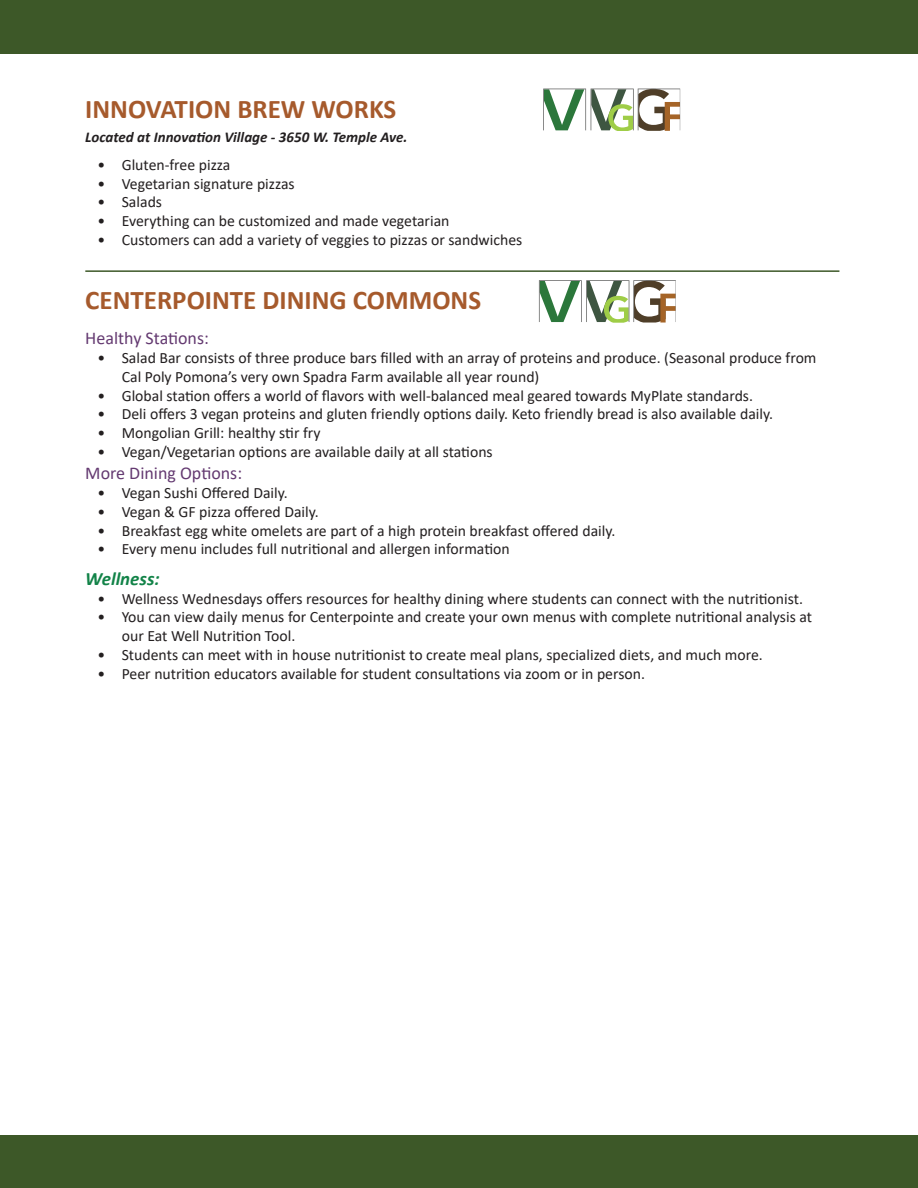
<style>
.page{position:relative;width:918px;height:1188px;background:#fff}
.page>*{position:absolute;margin:0;border:0;box-sizing:border-box;transform-origin:0 0}
.t1{font:700 27px "Calibri";color:#a65a2c}
.t2{font:italic 700 18.9px "Calibri";color:#128348}
.t3{font:18px "Calibri";color:#643a71}
.t4{font:15.75px/18.9px "Calibri";color:#231f20}
.t5{font:italic 700 15px "Calibri";color:#231f20}
</style>
<div class="page">
<div style="left:0;top:0;width:918px;height:54px;background:#3d5828"></div>
<div style="left:0;top:1136px;width:918px;height:52px;background:#3d5828"></div>
<hr style="left:85px;top:270px;width:754px;height:2px;background:#3d5828">
<svg style="left:539px;top:280px;width:137px;height:42px"></svg>
<svg style="left:543px;top:89px;width:137px;height:41px"></svg>
<p class="t1" style="left:85px;top:90px;width:313px">INNOVATION BREW WORKS</p>
<p class="t5" style="left:85px;top:126px;width:324px">Located at Innovation Village - 3650 W. Temple Ave.</p>
<p class="t4" style="left:97px;top:155px;width:134px">• Gluten-free pizza</p>
<p class="t4" style="left:97px;top:173px;width:199px">• Vegetarian signature pizzas</p>
<p class="t4" style="left:97px;top:192px;width:66px">• Salads</p>
<p class="t4" style="left:97px;top:211px;width:354px">• Everything can be customized and made vegetarian</p>
<p class="t4" style="left:97px;top:230px;width:426px">• Customers can add a variety of veggies to pizzas or sandwiches</p>
<p class="t1" style="left:85px;top:281px;width:397px">CENTERPOINTE DINING COMMONS</p>
<p class="t3" style="left:85px;top:325px;width:125px">Healthy Stations:</p>
<p class="t4" style="left:122px;top:348px;width:696px;text-indent:-24px">• Salad Bar consists of three produce bars filled with an array of proteins and produce. (Seasonal produce from<br>Cal Poly Pomona’s very own Spadra Farm available all year round)</p>
<p class="t4" style="left:97px;top:386px;width:657px">• Global station offers a world of flavors with well-balanced meal geared towards MyPlate standards.</p>
<p class="t4" style="left:97px;top:404px;width:677px">• Deli offers 3 vegan proteins and gluten friendly options daily. Keto friendly bread is also available daily.</p>
<p class="t4" style="left:97px;top:423px;width:225px">• Mongolian Grill: healthy stir fry</p>
<p class="t4" style="left:97px;top:442px;width:397px">• Vegan/Vegetarian options are available daily at all stations</p>
<p class="t3" style="left:85px;top:460px;width:158px">More Dining Options:</p>
<p class="t4" style="left:97px;top:483px;width:192px">• Vegan Sushi Offered Daily.</p>
<p class="t4" style="left:97px;top:502px;width:223px">• Vegan &amp; GF pizza offered Daily.</p>
<p class="t4" style="left:97px;top:521px;width:520px">• Breakfast egg white omelets are part of a high protein breakfast offered daily.</p>
<p class="t4" style="left:97px;top:539px;width:414px">• Every menu includes full nutritional and allergen information</p>
<p class="t2" style="left:85px;top:565px;width:76px">Wellness:</p>
<p class="t4" style="left:97px;top:588px;width:707px">• Wellness Wednesdays offers resources for healthy dining where students can connect with the nutritionist.</p>
<p class="t4" style="left:122px;top:607px;width:692px;text-indent:-24px">• You can view daily menus for Centerpointe and create your own menus with complete nutritional analysis at our Eat Well Nutrition Tool.</p>
<p class="t4" style="left:97px;top:645px;width:667px">• Students can meet with in house nutritionist to create meal plans, specialized diets, and much more.</p>
<p class="t4" style="left:97px;top:664px;width:549px">• Peer nutrition educators available for student consultations via zoom or in person.</p>
</div>
